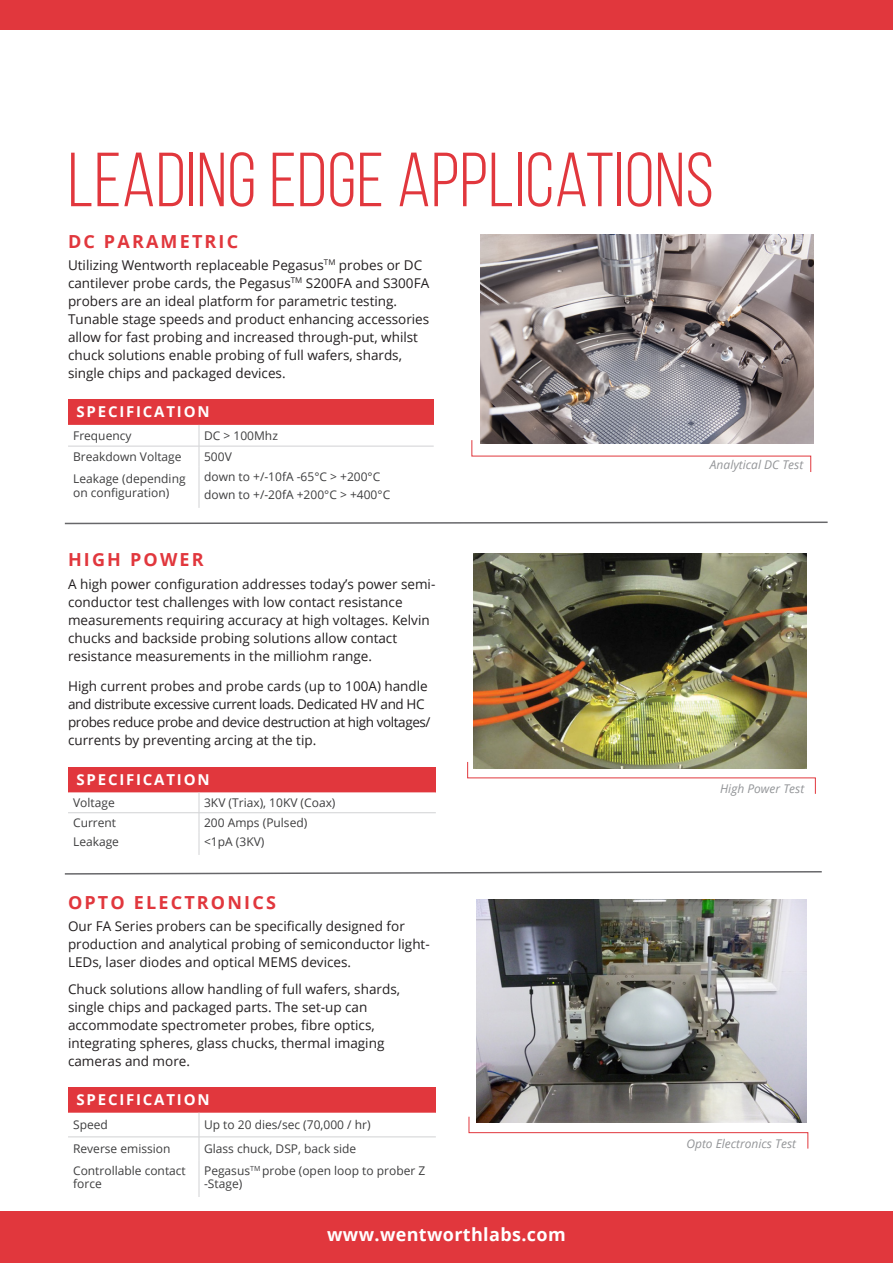
<style>
.page{position:relative;width:893px;height:1263px;background:#fff}
.page>*{position:absolute;margin:0;border:0;box-sizing:border-box;transform-origin:0 0}
.t1{font:76.5px "Bebas Neue";letter-spacing:.01em;color:#e1373d}
.t2{font:700 18px "Open Sans";letter-spacing:.12em;color:#e1373d}
.t3{font:700 18px "Open Sans";letter-spacing:.02em;color:#fff}
.t4{font:700 15px "Open Sans";letter-spacing:.12em;color:#fff}
.t5{font:13.5px/18px "Open Sans";color:#231f20}
.t6{font:13.5px/18px "Open Sans";letter-spacing:-.03em;color:#231f20}
.t7{font:12px/13.5px "Open Sans";color:#3e3e3f}
.t8{font:italic 12px "Open Sans";color:#939598}
</style>
<div class="page">
<div style="left:68px;top:399px;width:366px;height:26px;background:#e1373d"></div>
<svg style="left:68px;top:425px;width:366px;height:83px"></svg>
<hr style="left:199px;top:446px;width:235px;height:1px;background:#d1d2d4">
<div style="left:68px;top:767px;width:368px;height:25px;background:#e1373d"></div>
<svg style="left:68px;top:792px;width:368px;height:63px"></svg>
<hr style="left:199px;top:812px;width:237px;height:1px;background:#d1d2d4">
<div style="left:68px;top:1087px;width:368px;height:26px;background:#e1373d"></div>
<svg style="left:68px;top:1113px;width:368px;height:84px"></svg>
<hr style="left:199px;top:1136px;width:237px;height:1px;background:#d1d2d4">
<img style="left:480px;top:234px;width:333px;height:209px">
<img style="left:474px;top:553px;width:332px;height:208px">
<svg style="left:467px;top:761px;width:349px;height:33px"></svg>
<svg style="left:468px;top:1116px;width:341px;height:33px"></svg>
<img style="left:476px;top:899px;width:330px;height:223px">
<svg style="left:471px;top:439px;width:340px;height:33px"></svg>
<div style="left:0;top:1212px;width:893px;height:51px;background:#e1373d"></div>
<div style="left:0;top:0;width:893px;height:29px;background:#e1373d"></div>
<svg style="left:64px;top:871px;width:758px;height:4px"></svg>
<svg style="left:64px;top:521px;width:764px;height:4px"></svg>
<p class="t1" style="left:68px;top:139px;width:647px">LEADING EDGE APPLICATIONS</p>
<p class="t2" style="left:68px;top:228px;width:172px">DC PARAMETRIC</p>
<p class="t5" style="left:68px;top:256px;width:363px">Utilizing Wentworth replaceable Pegasus<sup>TM</sup> probes or DC cantilever probe cards, the Pegasus<sup>TM</sup> S200FA and S300FA probers are an ideal platform for parametric testing.<br>Tunable stage speeds and product enhancing accessories allow for fast probing and increased through-put, whilst chuck solutions enable probing of full wafers, shards, single chips and packaged devices.</p>
<p class="t4" style="left:77px;top:401px;width:135px">SPECIFICATION</p>
<p class="t7" style="left:73px;top:429px;width:60px">Frequency</p>
<p class="t7" style="left:204px;top:429px;width:75px">DC &gt; 100Mhz</p>
<p class="t7" style="left:73px;top:449px;width:110px">Breakdown Voltage</p>
<p class="t7" style="left:204px;top:449px;width:29px">500V</p>
<p class="t7" style="left:73px;top:472px;width:114px">Leakage (depending on configuration)</p>
<p class="t7" style="left:204px;top:470px;width:178px">down to +/-10fA -65°C &gt; +200°C</p>
<p class="t7" style="left:204px;top:487px;width:188px">down to +/-20fA +200°C &gt; +400°C</p>
<p class="t2" style="left:68px;top:547px;width:137px">HIGH POWER</p>
<p class="t5" style="left:68px;top:574px;width:369px">A high power configuration addresses today’s power semi&shy;conductor test challenges with low contact resistance measurements requiring accuracy at high voltages. Kelvin chucks and backside probing solutions allow contact resistance measurements in the milliohm range.</p>
<p class="t6" style="left:68px;top:677px;width:364px">High current probes and probe cards (up to 100A) handle and distribute excessive current loads. Dedicated HV and HC probes reduce probe and device destruction at high voltages/ currents by preventing arcing at the tip.</p>
<p class="t4" style="left:77px;top:768px;width:135px">SPECIFICATION</p>
<p class="t7" style="left:73px;top:796px;width:43px">Voltage</p>
<p class="t7" style="left:204px;top:796px;width:133px">3KV (Triax), 10KV (Coax)</p>
<p class="t7" style="left:73px;top:816px;width:45px">Current</p>
<p class="t7" style="left:204px;top:816px;width:105px">200 Amps (Pulsed)</p>
<p class="t7" style="left:73px;top:835px;width:47px">Leakage</p>
<p class="t7" style="left:204px;top:835px;width:62px">&lt;1pA (3KV)</p>
<p class="t2" style="left:68px;top:890px;width:209px">OPTO ELECTRONICS</p>
<p class="t5" style="left:68px;top:917px;width:363px">Our FA Series probers can be specifically designed for production and analytical probing of semiconductor light-<br>LEDs, laser diodes and optical MEMS devices.</p>
<p class="t5" style="left:68px;top:979px;width:334px">Chuck solutions allow handling of full wafers, shards, single chips and packaged parts. The set-up can accommodate spectrometer probes, fibre optics, integrating spheres, glass chucks, thermal imaging cameras and more.</p>
<p class="t4" style="left:77px;top:1089px;width:135px">SPECIFICATION</p>
<p class="t7" style="left:73px;top:1118px;width:36px">Speed</p>
<p class="t7" style="left:204px;top:1118px;width:168px">Up to 20 dies/sec (70,000 / hr)</p>
<p class="t7" style="left:73px;top:1142px;width:99px">Reverse emission</p>
<p class="t7" style="left:204px;top:1142px;width:154px">Glass chuck, DSP, back side</p>
<p class="t7" style="left:73px;top:1163px;width:114px">Controllable contact force</p>
<p class="t7" style="left:204px;top:1163px;width:223px">Pegasus<sup>TM</sup> probe (open loop to prober Z -Stage)</p>
<p class="t3" style="left:327px;top:1221px;width:240px">www.wentworthlabs.com</p>
<p class="t8" style="left:710px;top:456px;width:95px">Analytical DC Test</p>
<p class="t8" style="left:720px;top:780px;width:86px">High Power Test</p>
<p class="t8" style="left:686px;top:1135px;width:111px">Opto Electronics Test</p>
</div>
